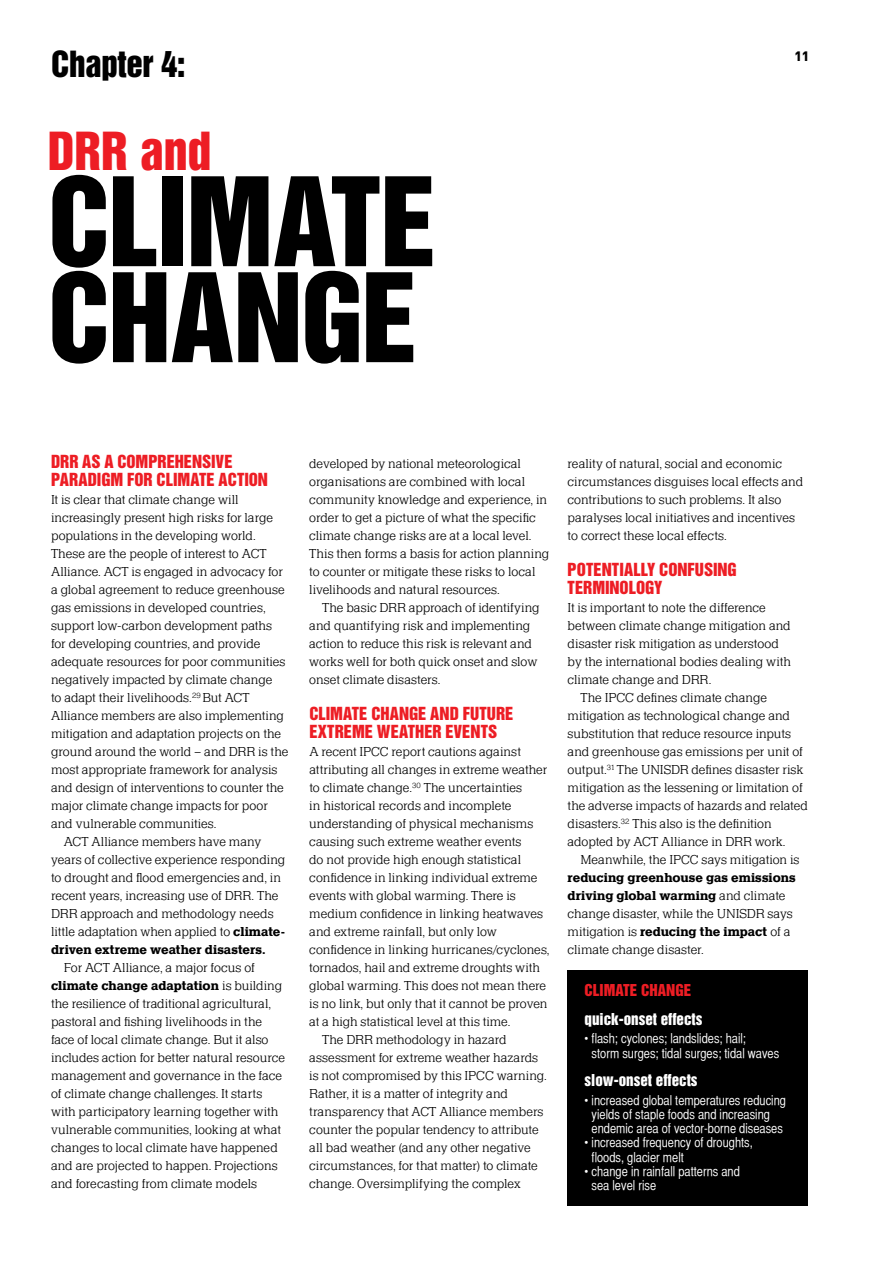
<style>
.page{position:relative;width:893px;height:1263px;background:#fff}
.page>*{position:absolute;margin:0;border:0;box-sizing:border-box;transform-origin:0 0}
.t1{font:112.5px/96px "Helvetica Inserat LT Pro";letter-spacing:-.015em;color:#000}
.t2{font:48px "Helvetica Inserat LT Pro";color:#ed1d24}
.t3{font:33px "Helvetica Inserat LT Pro";letter-spacing:-.01em;color:#000}
.t4{font:16.5px/18px "Helvetica Inserat LT Pro";color:#ed1d24}
.t5{font:15px "Helvetica Inserat LT Pro";color:#fff}
.t6{font:15px "Helvetica Inserat LT Pro";color:#ed1d24}
.t7{font:300 13.5px/18px "Quint URW";letter-spacing:-.005em;color:#000}
.t8{font:13.5px/14.2px "Helvetica CY Plain";color:#fff}
.t9{font:700 13.5px "Quint URW";letter-spacing:-.005em;color:#000}
.t10{font:900 13.5px "DINOT";color:#000}
.s1{font-weight:700}
</style>
<div class="page">
<div style="left:568px;top:970px;width:240px;height:235px;background:#000"></div>
<h3 class="t3" style="left:51px;top:45px;width:136px">CHAPTER 4:</h3>
<h2 class="t2" style="left:48px;top:123px;width:165px">DRR AND</h2>
<h1 class="t1" style="left:48px;top:178px;width:390px">CLIMATE<br>CHANGE</h1>
<p class="t10" style="left:794px;top:47px;width:17px">11</p>
<p class="t4" style="left:51px;top:453px;width:219px">DRR AS A COMPREHENSIVE<br>PARADIGM FOR CLIMATE ACTION</p>
<p class="t7" style="left:51px;top:491px;width:189px">It is clear that climate change will</p>
<p class="t7" style="left:51px;top:509px;width:224px">increasingly present high risks for large</p>
<p class="t7" style="left:51px;top:527px;width:206px">populations in the developing world.</p>
<p class="t7" style="left:51px;top:545px;width:217px">These are the people of interest to ACT</p>
<p class="t7" style="left:51px;top:563px;width:233px">Alliance. ACT is engaged in advocacy for</p>
<p class="t7" style="left:51px;top:581px;width:235px">a global agreement to reduce greenhouse</p>
<p class="t7" style="left:51px;top:599px;width:216px">gas emissions in developed countries,</p>
<p class="t7" style="left:51px;top:617px;width:223px">support low-carbon development paths</p>
<p class="t7" style="left:51px;top:635px;width:211px">for developing countries, and provide</p>
<p class="t7" style="left:51px;top:653px;width:236px">adequate resources for poor communities</p>
<p class="t7" style="left:51px;top:671px;width:223px">negatively impacted by climate change</p>
<p class="t7" style="left:51px;top:689px;width:200px">to adapt their livelihoods.<sup>29</sup> But ACT</p>
<p class="t7" style="left:51px;top:707px;width:235px">Alliance members are also implementing</p>
<p class="t7" style="left:51px;top:725px;width:232px">mitigation and adaptation projects on the</p>
<p class="t7" style="left:51px;top:743px;width:239px">ground around the world – and DRR is the</p>
<p class="t7" style="left:51px;top:761px;width:228px">most appropriate framework for analysis</p>
<p class="t7" style="left:51px;top:779px;width:234px">and design of interventions to counter the</p>
<p class="t7" style="left:51px;top:797px;width:218px">major climate change impacts for poor</p>
<p class="t7" style="left:51px;top:815px;width:167px">and vulnerable communities.</p>
<p class="t7" style="left:64px;top:833px;width:199px">ACT Alliance members have many</p>
<p class="t7" style="left:51px;top:851px;width:236px">years of collective experience responding</p>
<p class="t7" style="left:51px;top:869px;width:232px">to drought and flood emergencies and, in</p>
<p class="t7" style="left:51px;top:887px;width:229px">recent years, increasing use of DRR. The</p>
<p class="t7" style="left:51px;top:905px;width:224px">DRR approach and methodology needs</p>
<p class="t7" style="left:51px;top:923px;width:236px">little adaptation when applied to <span class="s1">climate-</span></p>
<p class="t9" style="left:51px;top:942px;width:216px">driven extreme weather disasters.</p>
<p class="t7" style="left:51px;top:959px;width:236px;text-indent:13px">For ACT Alliance, a major focus of <span class="s1">climate change adaptation</span> is building the resilience of traditional agricultural, pastoral and fishing livelihoods in the face of local climate change. But it also includes action for better natural resource management and governance in the face of climate change challenges. It starts with participatory learning together with vulnerable communities, looking at what changes to local climate have happened and are projected to happen. Projections and forecasting from climate models</p>
<p class="t7" style="left:309px;top:455px;width:241px">developed by national meteorological organisations are combined with local community knowledge and experience, in order to get a picture of what the specific climate change risks are at a local level.<br>This then forms a basis for action planning to counter or mitigate these risks to local livelihoods and natural resources.</p>
<p class="t7" style="left:309px;top:599px;width:232px;text-indent:13px">The basic DRR approach of identifying and quantifying risk and implementing action to reduce this risk is relevant and works well for both quick onset and slow onset climate disasters.</p>
<p class="t4" style="left:309px;top:705px;width:206px">CLIMATE CHANGE AND FUTURE<br>EXTREME WEATHER EVENTS</p>
<p class="t7" style="left:309px;top:743px;width:213px">A recent IPCC report cautions against</p>
<p class="t7" style="left:309px;top:761px;width:239px">attributing all changes in extreme weather</p>
<p class="t7" style="left:309px;top:779px;width:214px">to climate change.<sup>30</sup> The uncertainties</p>
<p class="t7" style="left:309px;top:797px;width:204px">in historical records and incomplete</p>
<p class="t7" style="left:309px;top:815px;width:225px">understanding of physical mechanisms</p>
<p class="t7" style="left:309px;top:833px;width:214px">causing such extreme weather events</p>
<p class="t7" style="left:309px;top:851px;width:213px">do not provide high enough statistical</p>
<p class="t7" style="left:309px;top:869px;width:230px">confidence in linking individual extreme</p>
<p class="t7" style="left:309px;top:887px;width:208px">events with global warming. There is</p>
<p class="t7" style="left:309px;top:905px;width:235px">medium confidence in linking heatwaves</p>
<p class="t7" style="left:309px;top:923px;width:189px">and extreme rainfall, but only low</p>
<p class="t7" style="left:309px;top:941px;width:242px">confidence in linking hurricanes/cyclones,</p>
<p class="t7" style="left:309px;top:959px;width:232px">tornados, hail and extreme droughts with</p>
<p class="t7" style="left:309px;top:977px;width:238px">global warming. This does not mean there</p>
<p class="t7" style="left:309px;top:995px;width:240px">is no link, but only that it cannot be proven</p>
<p class="t7" style="left:309px;top:1013px;width:203px">at a high statistical level at this time.</p>
<p class="t7" style="left:322px;top:1031px;width:186px">The DRR methodology in hazard</p>
<p class="t7" style="left:309px;top:1049px;width:230px">assessment for extreme weather hazards</p>
<p class="t7" style="left:309px;top:1067px;width:239px">is not compromised by this IPCC warning.</p>
<p class="t7" style="left:309px;top:1085px;width:200px">Rather, it is a matter of integrity and</p>
<p class="t7" style="left:309px;top:1103px;width:236px">transparency that ACT Alliance members</p>
<p class="t7" style="left:309px;top:1121px;width:231px">counter the popular tendency to attribute</p>
<p class="t7" style="left:309px;top:1139px;width:223px">all bad weather (and any other negative</p>
<p class="t7" style="left:309px;top:1157px;width:230px">circumstances, for that matter) to climate</p>
<p class="t7" style="left:309px;top:1175px;width:213px">change. Oversimplifying the complex</p>
<p class="t7" style="left:568px;top:455px;width:237px">reality of natural, social and economic circumstances disguises local effects and contributions to such problems. It also paralyses local initiatives and incentives to correct these local effects.</p>
<p class="t4" style="left:568px;top:561px;width:171px">POTENTIALLY CONFUSING<br>TERMINOLOGY</p>
<p class="t7" style="left:568px;top:599px;width:200px">It is important to note the difference</p>
<p class="t7" style="left:568px;top:617px;width:225px">between climate change mitigation and</p>
<p class="t7" style="left:568px;top:635px;width:213px">disaster risk mitigation as understood</p>
<p class="t7" style="left:568px;top:653px;width:225px">by the international bodies dealing with</p>
<p class="t7" style="left:568px;top:671px;width:145px">climate change and DRR.</p>
<p class="t7" style="left:580px;top:689px;width:188px">The IPCC defines climate change</p>
<p class="t7" style="left:568px;top:707px;width:224px">mitigation as technological change and</p>
<p class="t7" style="left:568px;top:725px;width:225px">substitution that reduce resource inputs</p>
<p class="t7" style="left:568px;top:743px;width:237px">and greenhouse gas emissions per unit of</p>
<p class="t7" style="left:568px;top:761px;width:237px">output.<sup>31</sup> The UNISDR defines disaster risk</p>
<p class="t7" style="left:568px;top:779px;width:236px">mitigation as the lessening or limitation of</p>
<p class="t7" style="left:568px;top:797px;width:242px">the adverse impacts of hazards and related</p>
<p class="t7" style="left:568px;top:815px;width:206px">disasters.<sup>32</sup> This also is the definition</p>
<p class="t7" style="left:568px;top:833px;width:219px">adopted by ACT Alliance in DRR work.</p>
<p class="t7" style="left:580px;top:851px;width:221px">Meanwhile, the IPCC says mitigation is</p>
<p class="t7" style="left:568px;top:869px;width:230px"><span class="s1">reducing greenhouse gas emissions driving global warming</span> and climate change disaster, while the UNISDR says mitigation is <span class="s1">reducing the impact</span> of a climate change disaster.</p>
<p class="t6" style="left:585px;top:981px;width:108px">CLIMATE CHANGE</p>
<p class="t5" style="left:585px;top:1010px;width:119px">QUICK-ONSET EFFECTS</p>
<p class="t8" style="left:592px;top:1031px;width:189px;text-indent:-7px">• flash; cyclones; landslides; hail;<br>storm surges; tidal surges; tidal waves</p>
<p class="t5" style="left:585px;top:1071px;width:114px">SLOW-ONSET EFFECTS</p>
<p class="t8" style="left:592px;top:1093px;width:196px;text-indent:-7px">• increased global temperatures reducing yields of staple foods and increasing endemic area of vector-borne diseases</p>
<p class="t8" style="left:592px;top:1135px;width:163px;text-indent:-7px">• increased frequency of droughts, floods, glacier melt</p>
<p class="t8" style="left:592px;top:1164px;width:150px;text-indent:-7px">• change in rainfall patterns and sea level rise</p>
</div>
